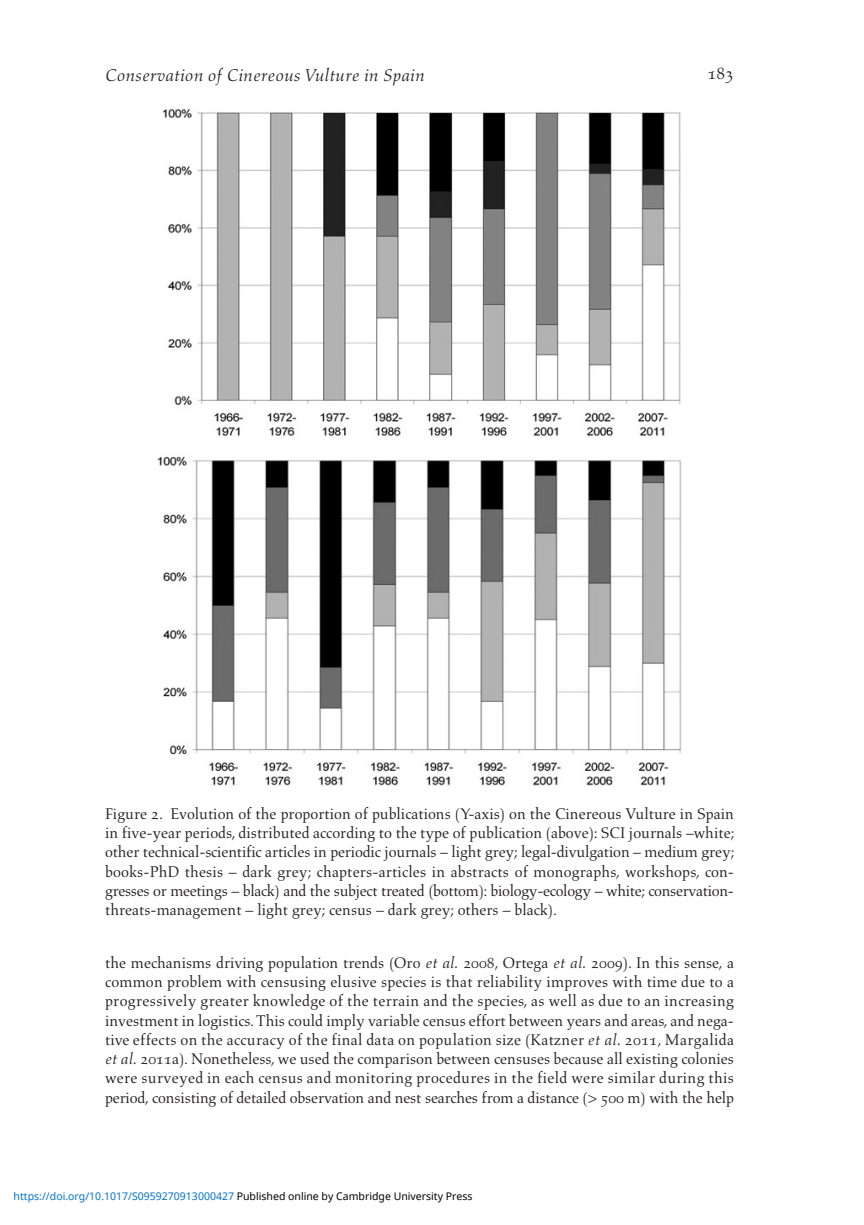
<style>
.page{position:relative;width:864px;height:1225px;background:#fff}
.page>*{position:absolute;margin:0;border:0;box-sizing:border-box;transform-origin:0 0}
.t1{font:italic 17.5px "Aldus";color:#231f20}
.t2{font:17.5px "Aldus Roman SC";color:#231f20}
.t3{font:15.75px/19.2px "Aldus";letter-spacing:-.01em;color:#231f20;text-align:justify}
.t4{font:10.5px "Noto Sans";color:#0172cf}
.s1{font-family:"Aldus Roman SC"}
.s2{font-style:italic}
.s3{color:#000}
</style>
<div class="page">
<img style="left:158px;top:109px;width:523px;height:677px">
<p class="t1" style="left:105px;top:67px;width:321px">Conservation of Cinereous Vulture in Spain</p>
<p class="t2" style="left:707px;top:65px;width:28px">183</p>
<p class="t3" style="left:105px;top:805px;width:630px">Figure <span class="s1">2</span>. Evolution of the proportion of publications (Y-axis) on the Cinereous Vulture in Spain in five-year periods, distributed according to the type of publication (above): SCI journals –white; other technical-scientific articles in periodic journals – light grey; legal-divulgation – medium grey; books-PhD thesis – dark grey; chapters-articles in abstracts of monographs, workshops, con&shy;gresses or meetings – black) and the subject treated (bottom): biology-ecology – white; conservation&shy;threats-management – light grey; census – dark grey; others – black).</p>
<p class="t3" style="left:105px;top:954px;width:630px">the mechanisms driving population trends (Oro <span class="s2">et al.</span> <span class="s1">2008</span> , Ortega <span class="s2">et al.</span> <span class="s1">2009</span> ). In this sense, a common problem with censusing elusive species is that reliability improves with time due to a progressively greater knowledge of the terrain and the species, as well as due to an increasing investment in logistics. This could imply variable census effort between years and areas, and nega&shy;tive effects on the accuracy of the final data on population size (Katzner <span class="s2">et al.</span> <span class="s1">2011</span> , Margalida <span class="s2">et al.</span> <span class="s1">2011</span>a ). Nonetheless, we used the comparison between censuses because all existing colonies were surveyed in each census and monitoring procedures in the field were similar during this period, consisting of detailed observation and nest searches from a distance (&gt; <span class="s1">500</span> m) with the help</p>
<p class="t4" style="left:14px;top:1189px;width:460px">https://doi.org/10.1017/S0959270913000427 <span class="s3">Published online by Cambridge University Press</span></p>
</div>
